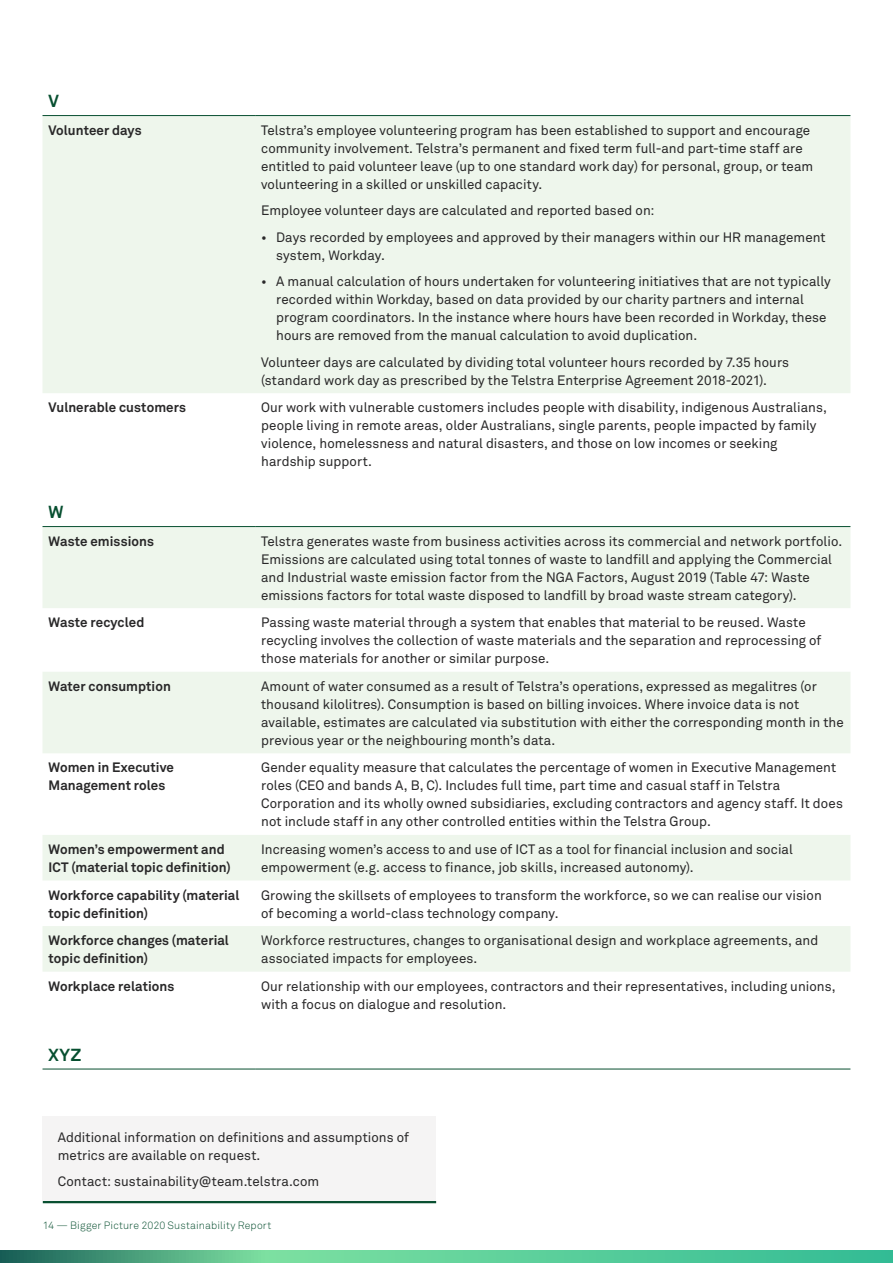
<style>
.page{position:relative;width:893px;height:1263px;background:#fff}
.page>*{position:absolute;margin:0;border:0;box-sizing:border-box;transform-origin:0 0}
.t1{font:700 17.25px "Telstra Akkurat";color:#074f30}
.t2{font:13.5px/18px "Telstra Akkurat";letter-spacing:.005em;color:#292829}
.t3{font:700 13.5px/18px "Telstra Akkurat";letter-spacing:.01em;color:#292829}
.t4{font:300 10.5px "Akkurat";letter-spacing:.01em;color:#084f30}
</style>
<div class="page">
<svg style="left:0;top:1250px;width:893px;height:13px;background:#53bf91"></svg>
<div style="left:43px;top:116px;width:807px;height:277px;background:#eef6ec"></div>
<hr style="left:43px;top:115px;width:212px;height:1px;background:#084f30">
<hr style="left:255px;top:115px;width:595px;height:1px;background:#084f30">
<svg style="left:43px;top:527px;width:807px;height:445px;fill:#eef6ec"></svg>
<hr style="left:43px;top:526px;width:212px;height:1px;background:#084f30">
<hr style="left:255px;top:526px;width:595px;height:1px;background:#084f30">
<hr style="left:43px;top:1069px;width:212px;height:1px;background:#084f30">
<hr style="left:255px;top:1069px;width:595px;height:1px;background:#084f30">
<div style="left:43px;top:1116px;width:393px;height:85px;background:#f5f4f4"></div>
<hr style="left:43px;top:1201px;width:393px;height:2px;background:#084f30">
<p class="t1" style="left:49px;top:90px;width:12px">V</p>
<p class="t3" style="left:49px;top:121px;width:95px">Volunteer days</p>
<p class="t2" style="left:261px;top:121px;width:554px">Telstra’s employee volunteering program has been established to support and encourage community involvement. Telstra’s permanent and fixed term full-and part-time staff are entitled to paid volunteer leave (up to one standard work day) for personal, group, or team volunteering in a skilled or unskilled capacity.</p>
<p class="t2" style="left:261px;top:201px;width:395px">Employee volunteer days are calculated and reported based on:</p>
<p class="t2" style="left:276px;top:228px;width:551px;text-indent:-15px">• Days recorded by employees and approved by their managers within our HR management system, Workday.</p>
<p class="t2" style="left:276px;top:272px;width:556px;text-indent:-15px">• A manual calculation of hours undertaken for volunteering initiatives that are not typically recorded within Workday, based on data provided by our charity partners and internal program coordinators. In the instance where hours have been recorded in Workday, these hours are removed from the manual calculation to avoid duplication.</p>
<p class="t2" style="left:261px;top:353px;width:530px">Volunteer days are calculated by dividing total volunteer hours recorded by 7.35 hours (standard work day as prescribed by the Telstra Enterprise Agreement 2018-2021).</p>
<p class="t3" style="left:49px;top:398px;width:139px">Vulnerable customers</p>
<p class="t2" style="left:261px;top:399px;width:567px">Our work with vulnerable customers includes people with disability, indigenous Australians, people living in remote areas, older Australians, single parents, people impacted by family violence, homelessness and natural disasters, and those on low incomes or seeking hardship support.</p>
<p class="t1" style="left:49px;top:501px;width:16px">W</p>
<p class="t3" style="left:49px;top:532px;width:107px">Waste emissions</p>
<p class="t2" style="left:261px;top:532px;width:583px">Telstra generates waste from business activities across its commercial and network portfolio.<br>Emissions are calculated using total tonnes of waste to landfill and applying the Commercial and Industrial waste emission factor from the NGA Factors, August 2019 (Table 47: Waste emissions factors for total waste disposed to landfill by broad waste stream category).</p>
<p class="t3" style="left:49px;top:613px;width:97px">Waste recycled</p>
<p class="t2" style="left:261px;top:613px;width:562px">Passing waste material through a system that enables that material to be reused. Waste recycling involves the collection of waste materials and the separation and reprocessing of those materials for another or similar purpose.</p>
<p class="t3" style="left:49px;top:677px;width:124px">Water consumption</p>
<p class="t2" style="left:261px;top:677px;width:584px">Amount of water consumed as a result of Telstra’s operations, expressed as megalitres (or thousand kilolitres). Consumption is based on billing invoices. Where invoice data is not available, estimates are calculated via substitution with either the corresponding month in the previous year or the neighbouring month’s data.</p>
<p class="t3" style="left:49px;top:758px;width:127px">Women in Executive<br>Management roles</p>
<p class="t2" style="left:261px;top:759px;width:583px">Gender equality measure that calculates the percentage of women in Executive Management roles (CEO and bands A, B, C). Includes full time, part time and casual staff in Telstra Corporation and its wholly owned subsidiaries, excluding contractors and agency staff. It does not include staff in any other controlled entities within the Telstra Group.</p>
<p class="t3" style="left:49px;top:840px;width:184px">Women’s empowerment and<br>ICT (material topic definition)</p>
<p class="t2" style="left:261px;top:840px;width:533px">Increasing women’s access to and use of ICT as a tool for financial inclusion and social empowerment (e.g. access to finance, job skills, increased autonomy).</p>
<p class="t3" style="left:49px;top:886px;width:192px">Workforce capability (material topic definition)</p>
<p class="t2" style="left:261px;top:886px;width:562px">Growing the skillsets of employees to transform the workforce, so we can realise our vision of becoming a world-class technology company.</p>
<p class="t3" style="left:49px;top:931px;width:182px">Workforce changes (material topic definition)</p>
<p class="t2" style="left:261px;top:931px;width:559px">Workforce restructures, changes to organisational design and workplace agreements, and associated impacts for employees.</p>
<p class="t3" style="left:49px;top:977px;width:127px">Workplace relations</p>
<p class="t2" style="left:261px;top:977px;width:576px">Our relationship with our employees, contractors and their representatives, including unions, with a focus on dialogue and resolution.</p>
<p class="t1" style="left:49px;top:1044px;width:34px">XYZ</p>
<p class="t2" style="left:58px;top:1128px;width:353px">Additional information on definitions and assumptions of metrics are available on request.</p>
<p class="t2" style="left:58px;top:1173px;width:263px">Contact: sustainability@team.telstra.com</p>
<p class="t4" style="left:43px;top:1219px;width:230px">14 — Bigger Picture 2020 Sustainability Report</p>
</div>
